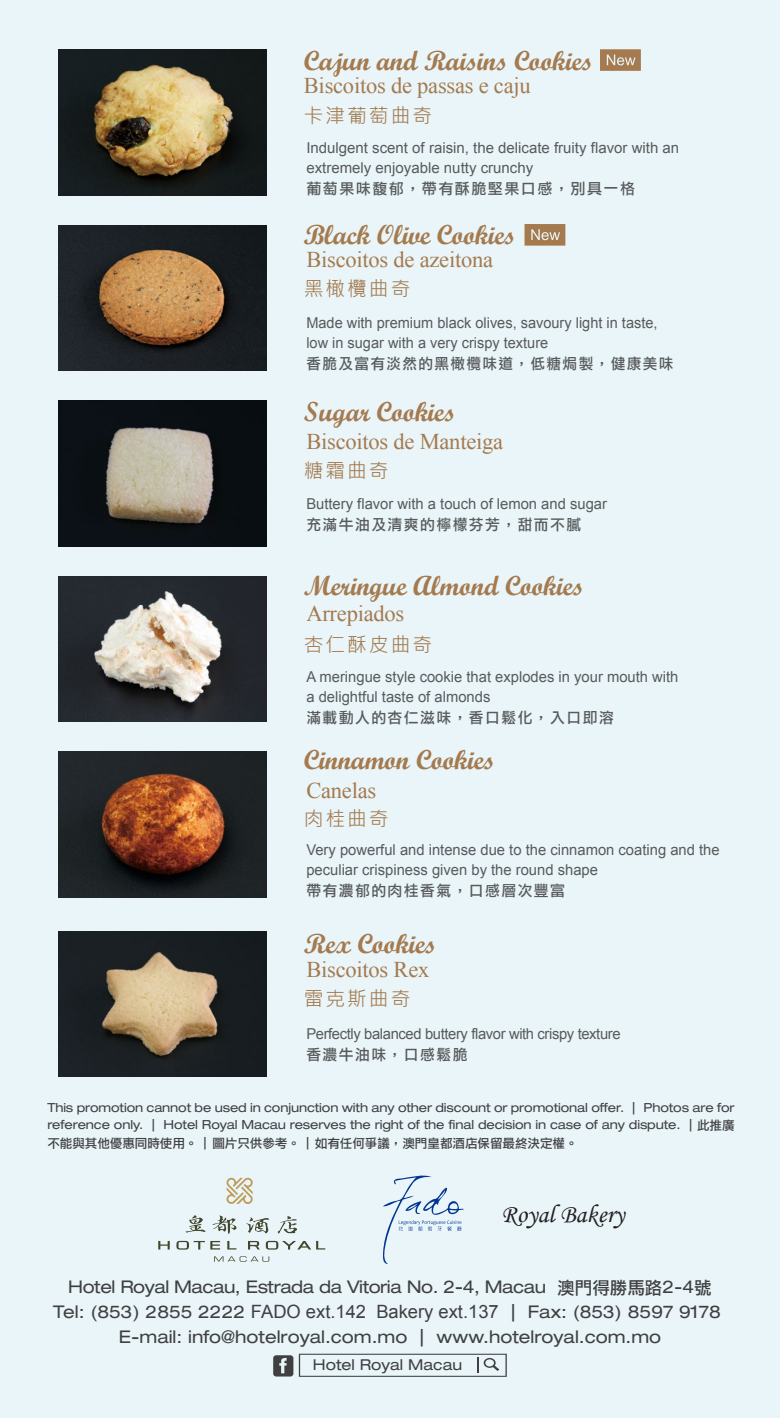
<style>
.page{position:relative;width:780px;height:1418px;background:#fff}
.page>*{position:absolute;margin:0;border:0;box-sizing:border-box;transform-origin:0 0}
.t1{font:27.5px "Script MT Bold";letter-spacing:-.01em;color:#a47a4e}
.t2{font:25.75px "Monotype Corsiva";color:#221f20}
.t3{font:22.5px "Iskoola Pota";letter-spacing:-.01em;color:#a47a4e}
.t4{font:20px "Microsoft Jheng Hei";letter-spacing:.1em;color:#a47a4e}
.t5{font:expanded 17.5px/25px "Helvetica Neue LT Std";color:#404041;text-align:center}
.t6{font:15px/20px "Arial";color:#585a5b}
.t7{font:15px "DF Li Hei Md WIN BF";letter-spacing:.1em;color:#585a5b}
.t8{font:15px "Arial";letter-spacing:-.025em;color:#585a5b}
.t9{font:expanded 15px "Helvetica Neue LT Std";color:#404041}
.t10{font:expanded 12.5px/17.5px "Helvetica Neue LT Std";letter-spacing:-.01em;color:#404041}
.t11{font:12.5px "DF Li Hei Md WIN BF";color:#404041}
.s1{font-family:"DF Li Hei Md WIN BF";font-stretch:normal}
.s2{font-family:"Arial";font-stretch:normal;font-size:18.25px}
</style>
<div class="page">
<div style="left:0;top:0;width:780px;height:1417px;background:#e9f5f9"></div>
<svg style="left:226px;top:1177px;width:27px;height:26px"></svg>
<svg style="left:158px;top:1241px;width:12px;height:8px"></svg>
<svg style="left:176px;top:1240px;width:44px;height:9px"></svg>
<svg style="left:227px;top:1241px;width:9px;height:8px"></svg>
<svg style="left:266px;top:1240px;width:59px;height:9px"></svg>
<svg style="left:214px;top:1256px;width:55px;height:5px"></svg>
<svg style="left:185px;top:1215px;width:20px;height:17px"></svg>
<svg style="left:212px;top:1215px;width:24px;height:19px"></svg>
<svg style="left:246px;top:1217px;width:23px;height:16px"></svg>
<svg style="left:278px;top:1216px;width:19px;height:17px"></svg>
<svg style="left:248px;top:1241px;width:12px;height:8px"></svg>
<svg style="left:383px;top:1175px;width:81px;height:88px"></svg>
<svg style="left:299px;top:1353px;width:207px;height:23px"></svg>
<svg style="left:273px;top:1355px;width:20px;height:21px"></svg>
<img style="left:59px;top:50px;width:208px;height:145px">
<img style="left:59px;top:225px;width:208px;height:145px">
<img style="left:59px;top:401px;width:208px;height:145px">
<img style="left:59px;top:931px;width:208px;height:145px">
<img style="left:59px;top:576px;width:208px;height:145px">
<img style="left:59px;top:752px;width:208px;height:145px">
<svg style="left:600px;top:49px;width:40px;height:22px"></svg>
<svg style="left:524px;top:224px;width:41px;height:22px"></svg>
<h1 class="t1" style="left:304px;top:43px;width:290px">Cajun and Raisins Cookies</h1>
<h3 class="t4" style="left:304px;top:103px;width:130px">卡津葡萄曲奇</h3>
<p class="t6" style="left:306px;top:138px;width:374px">Indulgent scent of raisin, the delicate fruity flavor with an extremely enjoyable nutty crunchy</p>
<p class="t7" style="left:306px;top:181px;width:330px">葡萄果味馥郁，帶有酥脆堅果口感，別具一格</p>
<h3 class="t3" style="left:304px;top:73px;width:228px">Biscoitos de passas e caju</h3>
<h1 class="t1" style="left:304px;top:218px;width:213px">Black Olive Cookies</h1>
<h3 class="t4" style="left:304px;top:276px;width:108px">黑橄欖曲奇</h3>
<h3 class="t3" style="left:306px;top:247px;width:188px">Biscoitos de azeitona</h3>
<p class="t6" style="left:306px;top:313px;width:353px">Made with premium black olives, savoury light in taste, low in sugar with a very crispy texture</p>
<p class="t7" style="left:306px;top:356px;width:368px">香脆及富有淡然的黑橄欖味道，低糖焗製，健康美味</p>
<h1 class="t1" style="left:304px;top:394px;width:153px">Sugar Cookies</h1>
<h3 class="t4" style="left:304px;top:458px;width:86px">糖霜曲奇</h3>
<h3 class="t3" style="left:306px;top:429px;width:198px">Biscoitos de Manteiga</h3>
<p class="t6" style="left:306px;top:494px;width:302px">Buttery flavor with a touch of lemon and sugar</p>
<p class="t7" style="left:306px;top:517px;width:276px">充滿牛油及清爽的檸檬芬芳，甜而不膩</p>
<h1 class="t1" style="left:304px;top:569px;width:281px">Meringue Almond Cookies</h1>
<h3 class="t4" style="left:304px;top:631px;width:130px">杏仁酥皮曲奇</h3>
<h3 class="t3" style="left:306px;top:600px;width:99px">Arrepiados</h3>
<p class="t6" style="left:306px;top:666px;width:373px">A meringue style cookie that explodes in your mouth with a delightful taste of almonds</p>
<p class="t7" style="left:306px;top:709px;width:309px">滿載動人的杏仁滋味，香口鬆化，入口即溶</p>
<h1 class="t1" style="left:304px;top:743px;width:193px">Cinnamon Cookies</h1>
<h3 class="t4" style="left:304px;top:806px;width:86px">肉桂曲奇</h3>
<h3 class="t3" style="left:306px;top:777px;width:71px">Canelas</h3>
<p class="t6" style="left:306px;top:839px;width:415px">Very powerful and intense due to the cinnamon coating and the peculiar crispiness given by the round shape</p>
<p class="t7" style="left:306px;top:882px;width:260px">帶有濃郁的肉桂香氣，口感層次豐富</p>
<h1 class="t1" style="left:304px;top:926px;width:134px">Rex Cookies</h1>
<h3 class="t4" style="left:304px;top:986px;width:108px">雷克斯曲奇</h3>
<h3 class="t3" style="left:306px;top:956px;width:124px">Biscoitos Rex</h3>
<p class="t8" style="left:306px;top:1024px;width:316px">Perfectly balanced buttery flavor with crispy texture</p>
<p class="t7" style="left:306px;top:1047px;width:163px">香濃牛油味，口感鬆脆</p>
<p class="t10" style="left:47px;top:1098px;width:688px">This promotion cannot be used in conjunction with any other discount or promotional offer. <span class="s1">︱</span> Photos are for reference only. <span class="s1">︱</span> Hotel Royal Macau reserves the right of the final decision in case of any dispute. <span class="s1">︱此推廣</span></p>
<p class="t11" style="left:47px;top:1136px;width:532px">不能與其他優惠同時使用。︱圖片只供參考。︱如有任何爭議，澳門皇都酒店保留最終決定權。</p>
<h2 class="t2" style="left:501px;top:1198px;width:125px">Royal Bakery</h2>
<p class="t5" style="left:53px;top:1273px;width:669px">Hotel Royal Macau, Estrada da Vitoria No. 2-4, Macau <span class="s1">澳門得勝馬路</span>2-4<span class="s1">號<br></span>Tel: (853) 2855 2222 <span class="s2">FADO ext.142 Bakery ext.137</span> <span class="s1">︱</span> Fax: (853) 8597 9178<br>E-mail: info@hotelroyal.com.mo <span class="s1">︱</span> www.hotelroyal.com.mo</p>
<p class="t9" style="left:313px;top:1355px;width:151px">Hotel Royal Macau</p>
</div>
